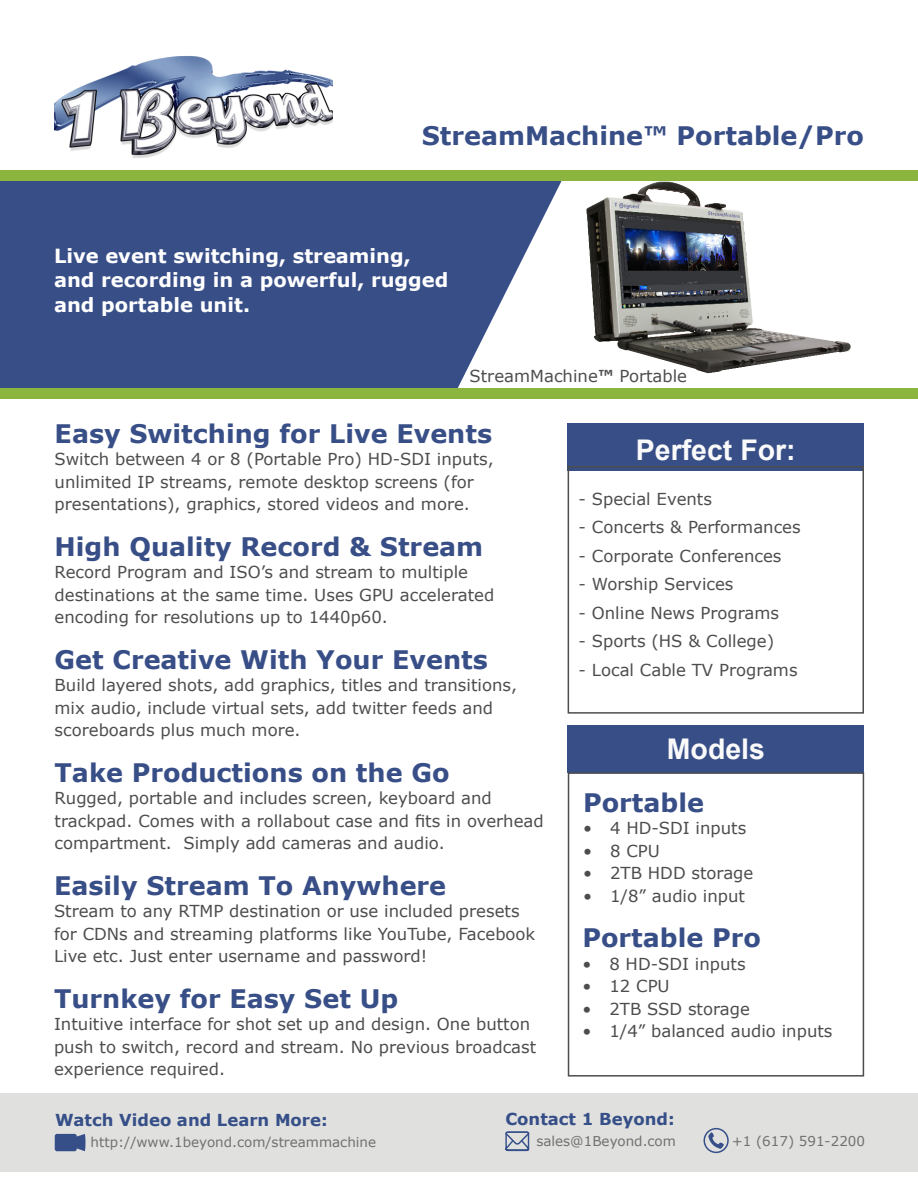
<style>
.page{position:relative;width:918px;height:1188px;background:#fff}
.page>*{position:absolute;margin:0;border:0;box-sizing:border-box;transform-origin:0 0}
.t1{font:700 28.5px "Arial";color:#fafafa}
.t2{font:700 25.5px "Verdana";color:#384e87}
.t3{font:700 19.5px/23.4px "Verdana";color:#fff}
.t4{font:16.5px/22.5px "Verdana";color:#4d4d4d}
.t5{font:700 16.5px "Verdana";color:#364f88}
.t6{font:13.5px "Verdana";color:#6f7070}
.t7{font:13.5px "Verdana";color:#707070}
.s1{font-weight:700}
</style>
<div class="page">
<div style="left:568px;top:423px;width:296px;height:48px;background:#384e87"></div>
<img style="left:54px;top:56px;width:279px;height:102px">
<div style="left:0;top:180px;width:568px;height:211px;background:#384e87"></div>
<svg style="left:458px;top:181px;width:110px;height:207px;fill:#fff"></svg>
<div style="left:0;top:388px;width:918px;height:10px;background:#8bb53f"></div>
<div style="left:0;top:170px;width:918px;height:11px;background:#8bb53f"></div>
<img style="left:586px;top:181px;width:265px;height:193px">
<div style="left:568px;top:466px;width:296px;height:248px;border:2px solid #4d4d4d"></div>
<div style="left:568px;top:725px;width:296px;height:47px;background:#384e87"></div>
<div style="left:568px;top:772px;width:296px;height:305px;border:2px solid #4d4d4d"></div>
<div style="left:0;top:1093px;width:918px;height:79px;background:#e0e1df"></div>
<div style="left:704px;top:1128px;width:25px;height:25px;border:2px solid #364f88;border-radius:50%"></div>
<svg style="left:505px;top:1131px;width:25px;height:21px"></svg>
<svg style="left:708px;top:1132px;width:16px;height:17px"></svg>
<svg style="left:55px;top:1134px;width:31px;height:17px"></svg>
<p class="t2" style="left:422px;top:118px;width:444px">StreamMachine™ Portable/Pro</p>
<p class="t3" style="left:54px;top:244px;width:396px">Live event switching, streaming, and recording in a powerful, rugged</p>
<p class="t3" style="left:54px;top:293px;width:198px">and portable unit.</p>
<p class="t4" style="left:470px;top:364px;width:219px">StreamMachine<span class="s1">™</span> Portable</p>
<p class="t2" style="left:55px;top:415px;width:439px">Easy Switching for Live Events</p>
<p class="t4" style="left:55px;top:448px;width:441px">Switch between 4 or 8 (Portable Pro) HD-SDI inputs, unlimited IP streams, remote desktop screens (for presentations), graphics, stored videos and more.</p>
<p class="t2" style="left:55px;top:528px;width:430px">High Quality Record &amp; Stream</p>
<p class="t4" style="left:55px;top:561px;width:441px">Record Program and ISO’s and stream to multiple destinations at the same time. Uses GPU accelerated encoding for resolutions up to 1440p60.</p>
<p class="t2" style="left:55px;top:641px;width:435px">Get Creative With Your Events</p>
<p class="t4" style="left:55px;top:674px;width:464px">Build layered shots, add graphics, titles and transitions, mix audio, include virtual sets, add twitter feeds and scoreboards plus much more.</p>
<p class="t2" style="left:55px;top:754px;width:396px">Take Productions on the Go</p>
<p class="t4" style="left:55px;top:787px;width:491px">Rugged, portable and includes screen, keyboard and trackpad. Comes with a rollabout case and fits in overhead compartment. Simply add cameras and audio.</p>
<p class="t2" style="left:54px;top:868px;width:394px">Easily Stream To Anywhere</p>
<p class="t4" style="left:54px;top:900px;width:483px">Stream to any RTMP destination or use included presets for CDNs and streaming platforms like YouTube, Facebook<br>Live etc. Just enter username and password!</p>
<p class="t2" style="left:54px;top:981px;width:346px">Turnkey for Easy Set Up</p>
<p class="t4" style="left:54px;top:1013px;width:484px">Intuitive interface for shot set up and design. One button push to switch, record and stream. No previous broadcast experience required.</p>
<p class="t1" style="left:636px;top:431px;width:161px">Perfect For:</p>
<p class="t4" style="left:579px;top:487px;width:135px">- Special Events</p>
<p class="t4" style="left:579px;top:516px;width:224px">- Concerts &amp; Performances</p>
<p class="t4" style="left:579px;top:544px;width:204px">- Corporate Conferences</p>
<p class="t4" style="left:579px;top:573px;width:156px">- Worship Services</p>
<p class="t4" style="left:579px;top:601px;width:202px">- Online News Programs</p>
<p class="t4" style="left:579px;top:630px;width:197px">- Sports (HS &amp; College)</p>
<p class="t4" style="left:579px;top:658px;width:221px">- Local Cable TV Programs</p>
<p class="t1" style="left:667px;top:730px;width:100px">Models</p>
<p class="t2" style="left:583px;top:784px;width:123px">Portable</p>
<p class="t4" style="left:583px;top:817px;width:165px">• 4 HD-SDI inputs</p>
<p class="t4" style="left:583px;top:839px;width:78px">• 8 CPU</p>
<p class="t4" style="left:583px;top:862px;width:172px">• 2TB HDD storage</p>
<p class="t4" style="left:583px;top:884px;width:164px">• 1/8” audio input</p>
<p class="t2" style="left:582px;top:920px;width:180px">Portable Pro</p>
<p class="t4" style="left:582px;top:952px;width:165px">• 8 HD-SDI inputs</p>
<p class="t4" style="left:582px;top:975px;width:89px">• 12 CPU</p>
<p class="t4" style="left:582px;top:997px;width:169px">• 2TB SSD storage</p>
<p class="t4" style="left:582px;top:1020px;width:252px">• 1/4” balanced audio inputs</p>
<p class="t5" style="left:55px;top:1109px;width:274px">Watch Video and Learn More:</p>
<p class="t6" style="left:91px;top:1133px;width:287px">http://www.1beyond.com/streammachine</p>
<p class="t5" style="left:505px;top:1108px;width:171px">Contact 1 Beyond:</p>
<p class="t7" style="left:536px;top:1131px;width:141px">sales@1Beyond.com</p>
<p class="t7" style="left:732px;top:1131px;width:135px">+1 (617) 591-2200</p>
</div>
